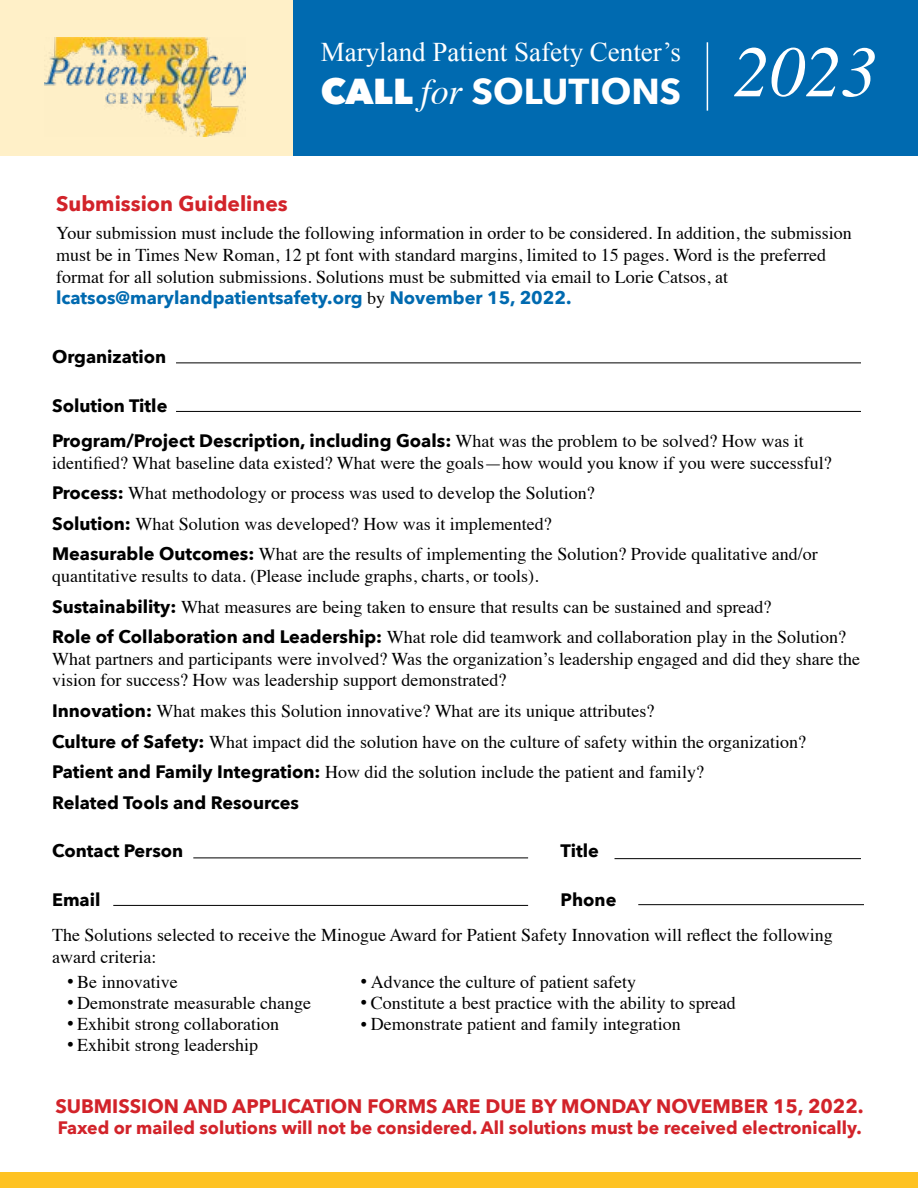
<style>
.page{position:relative;width:918px;height:1188px;background:#fff}
.page>*{position:absolute;margin:0;border:0;box-sizing:border-box;transform-origin:0 0}
.t1{font:700 36px "Avenir Next";color:#fff}
.t2{font:27px "Times New Roman";color:#fff}
.t3{font:700 21px "Avenir Next";color:#d2232a}
.t4{font:700 19.5px "Avenir Next";color:#d2232a}
.t5{font:18px/30.6px "Times";color:#000}
.t6{font:700 18px/35.1px "Avenir Next";color:#000}
.t7{font:700 18px "Avenir Next";color:#d2232a}
.t8{font:700 18px "Avenir Next";color:#006ab0}
.s1{font-weight:800}
.s2{font-family:"Times";font-weight:400;font-style:italic}
.s3{font-family:"Times";font-weight:400;color:#000}
.s4{font-family:"Times";font-weight:400}
.s5{font-family:"Avenir Next";font-weight:700}
.s6{font-family:"Avenir Next";font-weight:500;font-size:13.5px}
</style>
<div class="page">
<div style="left:280px;top:0;width:638px;height:156px;background:#006ab0"></div>
<div style="left:0;top:0;width:293px;height:156px;background:#fff0c8"></div>
<img style="left:44px;top:38px;width:201px;height:98px">
<hr style="left:707px;top:42px;width:1px;height:69px;background:#fff">
<div style="left:0;top:1173px;width:918px;height:15px;background:#fec223"></div>
<hr style="left:176px;top:363px;width:685px;height:1px;background:#000">
<hr style="left:193px;top:858px;width:335px;height:1px;background:#000">
<hr style="left:113px;top:905px;width:415px;height:1px;background:#000">
<hr style="left:615px;top:858px;width:246px;height:1px;background:#000">
<hr style="left:638px;top:904px;width:226px;height:1px;background:#000">
<hr style="left:176px;top:411px;width:685px;height:1px;background:#000">
<h2 class="t2" style="left:321px;top:34px;width:362px">Maryland Patient Safety Center’s</h2>
<h1 class="t1" style="left:321px;top:60px;width:558px"><span class="s1">CALL</span> <span class="s2">for</span> SOLUTIONS <sup>2023</sup></h1>
<p class="t3" style="left:56px;top:186px;width:233px">Submission Guidelines</p>
<p class="t5" style="left:56px;top:221px;width:797px;line-height:21.6px">Your submission must include the following information in order to be considered. In addition, the submission must be in Times New Roman, 12 pt font with standard margins, limited to 15 pages. Word is the preferred format for all solution submissions. Solutions must be submitted via email to Lorie Catsos, at</p>
<p class="t8" style="left:56px;top:282px;width:517px">lcatsos@marylandpatientsafety.org <span class="s3">by</span> November 15, 2022.</p>
<p class="t6" style="left:52px;top:339px;width:116px">Organization</p>
<p class="t6" style="left:52px;top:388px;width:753px">Solution Title<br>Program/Project Description, including Goals: <span class="s4">What was the problem to be solved? How was it</span></p>
<p class="t5" style="left:52px;top:446px;width:781px">identified? What baseline data existed? What were the goals—how would you know if you were successful?<br><span class="s5">Process:</span> What methodology or process was used to develop the Solution?<br><span class="s5">Solution:</span> What Solution was developed? How was it implemented?<br><span class="s5">Measurable Outcomes:</span> What are the results of implementing the Solution? Provide qualitative and/or</p>
<p class="t5" style="left:52px;top:559px;width:796px">quantitative results to data. (Please include graphs, charts, or tools).<br><span class="s5">Sustainability:</span> What measures are being taken to ensure that results can be sustained and spread?<br><span class="s5">Role of Collaboration and Leadership:</span> What role did teamwork and collaboration play in the Solution?</p>
<p class="t5" style="left:52px;top:646px;width:810px;line-height:21.6px">What partners and participants were involved? Was the organization’s leadership engaged and did they share the vision for success? How was leadership support demonstrated?</p>
<p class="t5" style="left:52px;top:694px;width:756px"><span class="s5">Innovation:</span> What makes this Solution innovative? What are its unique attributes?<br><span class="s5">Culture of Safety:</span> What impact did the solution have on the culture of safety within the organization?<br><span class="s5">Patient and Family Integration:</span> How did the solution include the patient and family?</p>
<p class="t6" style="left:52px;top:785px;width:249px">Related Tools and Resources</p>
<p class="t6" style="left:52px;top:833px;width:133px">Contact Person</p>
<p class="t6" style="left:561px;top:833px;width:40px">Title</p>
<p class="t6" style="left:52px;top:882px;width:50px">Email</p>
<p class="t6" style="left:561px;top:882px;width:57px">Phone</p>
<p class="t5" style="left:52px;top:923px;width:782px;line-height:21.6px">The Solutions selected to receive the Minogue Award for Patient Safety Innovation will reflect the following award criteria:</p>
<p class="t5" style="left:67px;top:965px;width:112px"><span class="s6">•</span> Be innovative</p>
<p class="t5" style="left:67px;top:986px;width:246px"><span class="s6">•</span> Demonstrate measurable change</p>
<p class="t5" style="left:67px;top:1007px;width:214px"><span class="s6">•</span> Exhibit strong collaboration</p>
<p class="t5" style="left:67px;top:1028px;width:193px"><span class="s6">•</span> Exhibit strong leadership</p>
<p class="t5" style="left:361px;top:965px;width:277px"><span class="s6">•</span> Advance the culture of patient safety</p>
<p class="t5" style="left:361px;top:986px;width:377px"><span class="s6">•</span> Constitute a best practice with the ability to spread</p>
<p class="t5" style="left:361px;top:1007px;width:322px"><span class="s6">•</span> Demonstrate patient and family integration</p>
<p class="t4" style="left:55px;top:1089px;width:810px">SUBMISSION AND APPLICATION FORMS ARE DUE BY MONDAY NOVEMBER 15, 2022.</p>
<p class="t7" style="left:58px;top:1112px;width:805px">Faxed or mailed solutions will not be considered. All solutions must be received electronically.</p>
</div>
